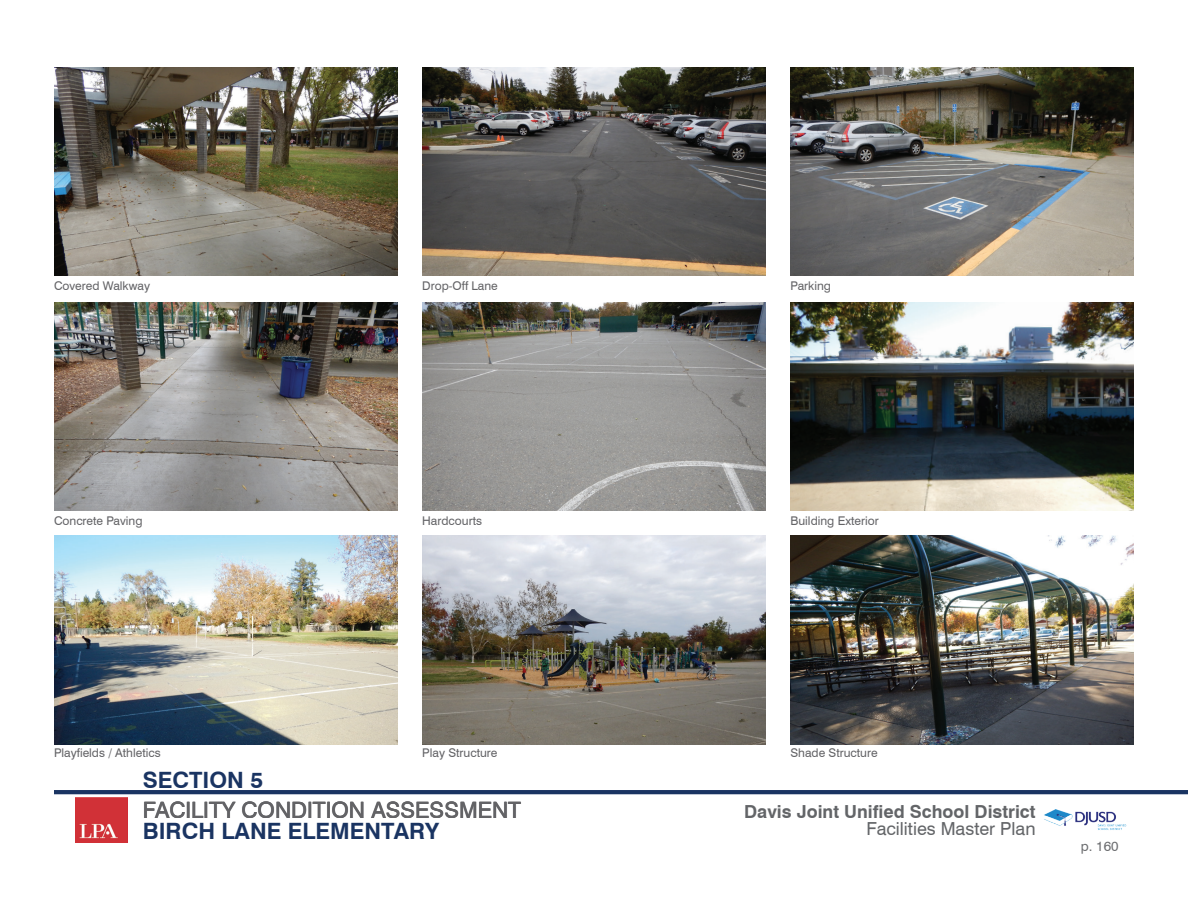
<style>
.page{position:relative;width:1188px;height:918px;background:#fff}
.page>*{position:absolute;margin:0;border:0;box-sizing:border-box;transform-origin:0 0}
.t1{font:700 22.5px "Swiss 721 BT";color:#1a3462}
.t2{font:22.5px "Swiss 721 BT";color:#636366}
.t3{font:700 18px "Swiss 721 BT";color:#636568}
.t4{font:18px "Swiss 721 BT";color:#636568}
.t5{font:13.5px "Swiss 721 BT";color:#6c6d70}
.t6{font:12px "Swiss 721 BT";color:#636366}
</style>
<div class="page">
<img style="left:54px;top:536px;width:343px;height:208px">
<img style="left:422px;top:68px;width:344px;height:208px">
<img style="left:791px;top:536px;width:343px;height:208px">
<img style="left:422px;top:536px;width:344px;height:208px">
<img style="left:791px;top:303px;width:343px;height:208px">
<img style="left:422px;top:303px;width:344px;height:208px">
<img style="left:54px;top:303px;width:343px;height:208px">
<img style="left:791px;top:68px;width:343px;height:208px">
<img style="left:54px;top:68px;width:343px;height:208px">
<img style="left:1044px;top:809px;width:83px;height:21px">
<hr style="left:54px;top:790px;width:1134px;height:4px;background:#1a3462">
<img style="left:75px;top:798px;width:52px;height:44px">
<p class="t6" style="left:54px;top:278px;width:98px">Covered Walkway</p>
<p class="t6" style="left:422px;top:278px;width:77px">Drop-Off Lane</p>
<p class="t6" style="left:791px;top:278px;width:42px">Parking</p>
<p class="t6" style="left:54px;top:514px;width:90px">Concrete Paving</p>
<p class="t6" style="left:422px;top:514px;width:61px">Hardcourts</p>
<p class="t6" style="left:791px;top:514px;width:90px">Building Exterior</p>
<p class="t6" style="left:54px;top:745px;width:108px">Playfields / Athletics</p>
<p class="t6" style="left:791px;top:745px;width:89px">Shade Structure</p>
<p class="t6" style="left:422px;top:745px;width:77px">Play Structure</p>
<h1 class="t1" style="left:143px;top:767px;width:122px">SECTION 5</h1>
<h1 class="t2" style="left:143px;top:797px;width:380px">FACILITY CONDITION ASSESSMENT</h1>
<h1 class="t1" style="left:143px;top:817px;width:298px">BIRCH LANE ELEMENTARY</h1>
<h2 class="t3" style="left:744px;top:801px;width:293px">Davis Joint Unified School District</h2>
<h2 class="t4" style="left:867px;top:818px;width:171px">Facilities Master Plan</h2>
<p class="t5" style="left:1081px;top:837px;width:39px">p. 160</p>
</div>
